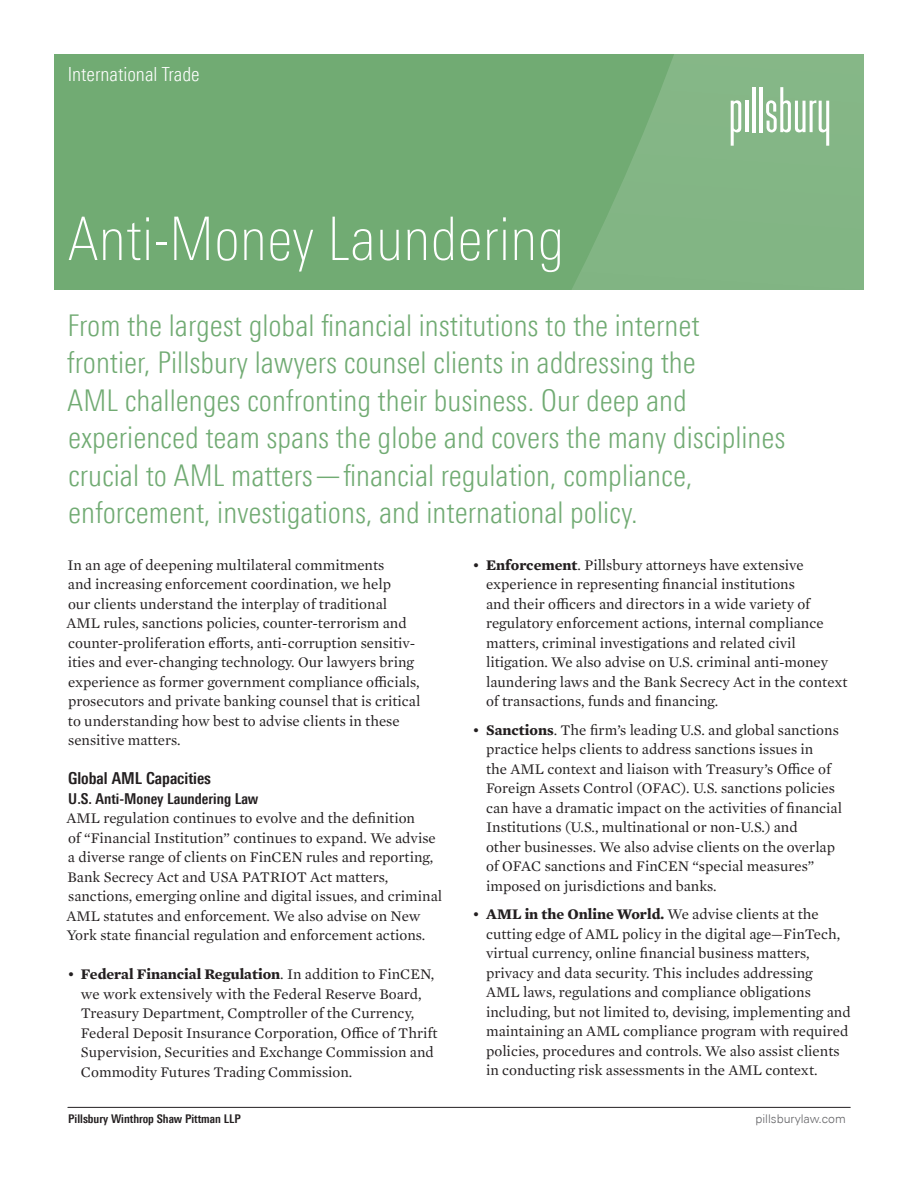
<style>
.page{position:relative;width:918px;height:1188px;background:#fff}
.page>*{position:absolute;margin:0;border:0;box-sizing:border-box;transform-origin:0 0}
.t1{font:100 condensed 60px "Univers Next Pro";color:#fff}
.t2{font:300 condensed 30px/37.5px "Univers Next Pro";color:#71ab73}
.t3{font:300 condensed 19.5px "Univers Next Pro";color:#fff}
.t4{font:700 condensed 16.5px "Univers Next Pro";color:#231f20}
.t5{font:15px/19.5px "Mercury Text G1";color:#231f20}
.t6{font:700 condensed 15px "Univers Next Pro";color:#231f20}
.t7{font:700 condensed 12px "Univers Next Pro";color:#231f20}
.t8{font:300 12px "Univers Next Pro";color:#636366}
.s1{font-weight:700}
</style>
<div class="page">
<hr style="left:68px;top:1107px;width:782px;height:1px;background:#231f20">
<svg style="left:54px;top:54px;width:810px;height:235px;background:#76ae78"></svg>
<hr style="left:759px;top:87px;width:4px;height:45px;background:#fff">
<hr style="left:752px;top:87px;width:3px;height:45px;background:#fff">
<hr style="left:745px;top:101px;width:3px;height:31px;background:#fff">
<svg style="left:731px;top:100px;width:10px;height:46px"></svg>
<svg style="left:766px;top:87px;width:63px;height:59px"></svg>
<h3 class="t3" style="left:68px;top:63px;width:134px">International Trade</h3>
<h1 class="t1" style="left:68px;top:205px;width:498px">Anti-Money Laundering</h1>
<p class="t2" style="left:67px;top:306px;width:720px">From the largest global financial institutions to the internet frontier, Pillsbury lawyers counsel clients in addressing the<br>AML challenges confronting their business. Our deep and experienced team spans the globe and covers the many disciplines crucial to AML matters—financial regulation, compliance, enforcement, investigations, and international policy.</p>
<p class="t5" style="left:66px;top:554px;width:356px">In an age of deepening multilateral commitments<br>and increasing enforcement coordination, we help<br>our clients understand the interplay of traditional AML rules, sanctions policies, counter-terrorism and counter-proliferation efforts, anti-corruption sensitiv&shy;ities and ever-changing technology. Our lawyers bring experience as former government compliance officials, prosecutors and private banking counsel that is critical to understanding how best to advise clients in these sensitive matters.</p>
<p class="t4" style="left:68px;top:769px;width:144px">Global AML Capacities</p>
<p class="t6" style="left:68px;top:789px;width:192px">U.S. Anti-Money Laundering Law</p>
<p class="t5" style="left:66px;top:808px;width:377px">AML regulation continues to evolve and the definition<br>of “Financial Institution” continues to expand. We advise a diverse range of clients on FinCEN rules and reporting, Bank Secrecy Act and USA PATRIOT Act matters, sanctions, emerging online and digital issues, and criminal AML statutes and enforcement. We also advise on New York state financial regulation and enforcement actions.</p>
<p class="t5" style="left:81px;top:964px;width:358px;text-indent:-14px">• <span class="s1">Federal Financial Regulation</span>. In addition to FinCEN, we work extensively with the Federal Reserve Board, Treasury Department, Comptroller of the Currency, Federal Deposit Insurance Corporation, Office of Thrift Supervision, Securities and Exchange Commission and Commodity Futures Trading Commission.</p>
<p class="t5" style="left:486px;top:554px;width:363px;text-indent:-14px">• <span class="s1">Enforcement</span>. Pillsbury attorneys have extensive experience in representing financial institutions<br>and their officers and directors in a wide variety of regulatory enforcement actions, internal compliance matters, criminal investigations and related civil litigation. We also advise on U.S. criminal anti-money laundering laws and the Bank Secrecy Act in the context of transactions, funds and financing.</p>
<p class="t5" style="left:486px;top:719px;width:357px;text-indent:-14px">• <span class="s1">Sanctions</span>. The firm’s leading U.S. and global sanctions practice helps clients to address sanctions issues in<br>the AML context and liaison with Treasury’s Office of Foreign Assets Control (OFAC). U.S. sanctions policies can have a dramatic impact on the activities of financial Institutions (U.S., multinational or non-U.S.) and<br>other businesses. We also advise clients on the overlap of OFAC sanctions and FinCEN “special measures” imposed on jurisdictions and banks.</p>
<p class="t5" style="left:486px;top:904px;width:366px;text-indent:-14px">• <span class="s1">AML in the Online World.</span> We advise clients at the cutting edge of AML policy in the digital age—FinTech, virtual currency, online financial business matters, privacy and data security. This includes addressing<br>AML laws, regulations and compliance obligations including, but not limited to, devising, implementing and maintaining an AML compliance program with required policies, procedures and controls. We also assist clients in conducting risk assessments in the AML context.</p>
<p class="t7" style="left:68px;top:1111px;width:174px">Pillsbury Winthrop Shaw Pittman LLP</p>
<p class="t8" style="left:756px;top:1112px;width:92px">pillsburylaw.com</p>
</div>
